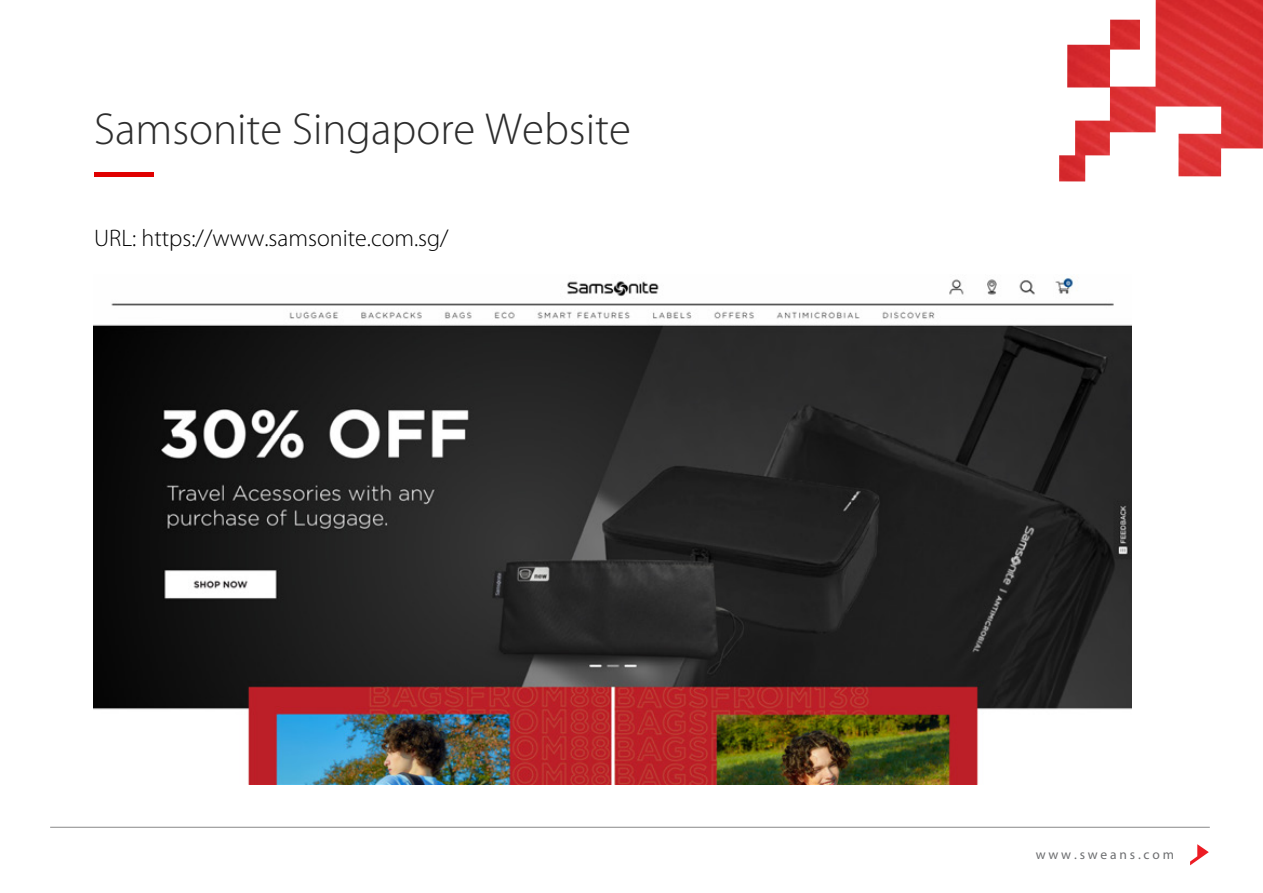
<style>
.page{position:relative;width:1263px;height:893px;background:#fff}
.page>*{position:absolute;margin:0;border:0;box-sizing:border-box;transform-origin:0 0}
.t1{font:300 45px "Myriad Pro";color:#2d2d2d}
.t2{font:300 24px "Myriad Pro";color:#000}
.t3{font:13.5px "Myriad Pro";letter-spacing:.21em;color:#6d6e70}
</style>
<div class="page">
<hr style="left:50px;top:827px;width:1160px;height:1px;background:#888">
<svg style="left:1190px;top:844px;width:19px;height:21px"></svg>
<img style="left:1059px;top:0;width:204px;height:181px">
<div style="left:94px;top:172px;width:60px;height:5px;background:#e00000"></div>
<img style="left:94px;top:276px;width:1037px;height:509px">
<h1 class="t1" style="left:94px;top:104px;width:538px">Samsonite Singapore Website</h1>
<p class="t2" style="left:94px;top:225px;width:356px">URL: https://www.samsonite.com.sg/</p>
<p class="t3" style="left:1036px;top:846px;width:140px">www.sweans.com</p>
</div>
